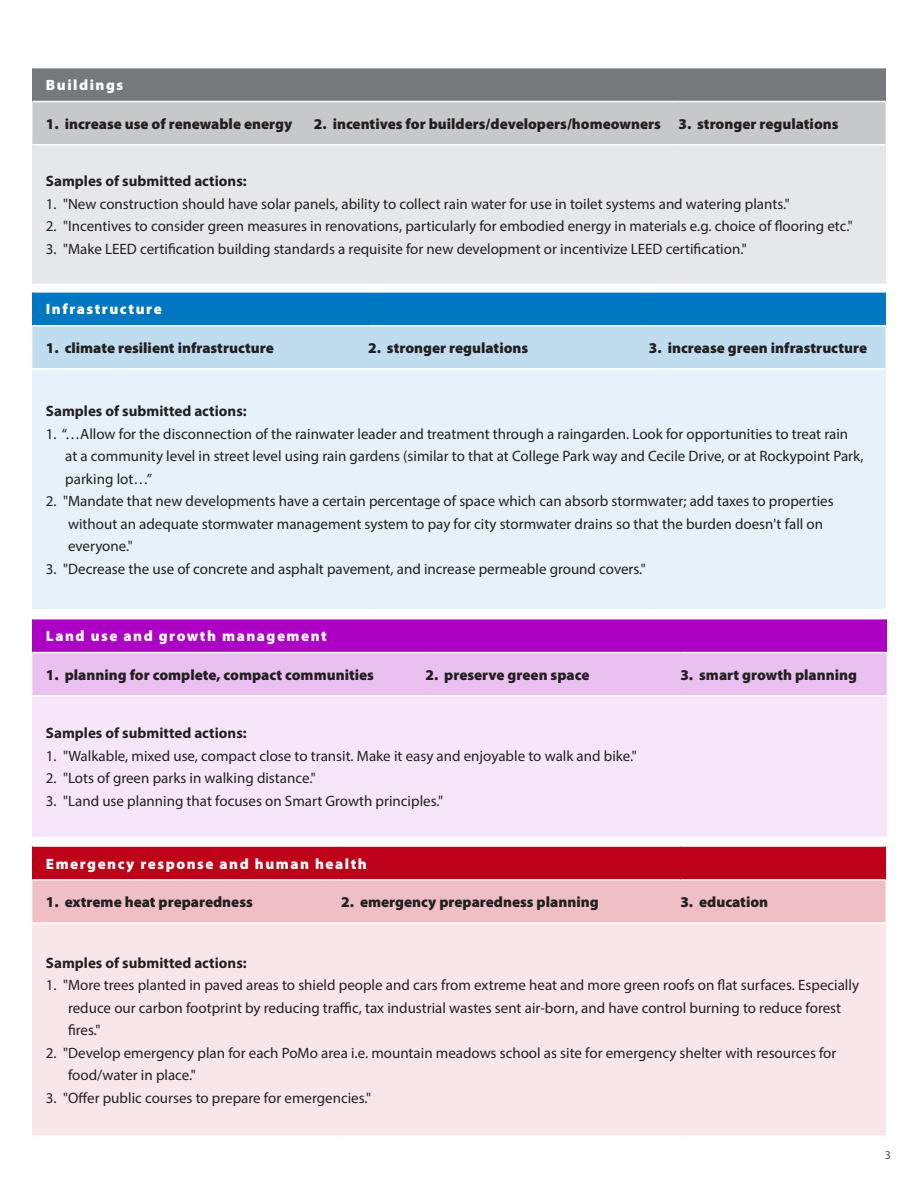
<style>
.page{position:relative;width:918px;height:1188px;background:#fff}
.page>*{position:absolute;margin:0;border:0;box-sizing:border-box;transform-origin:0 0}
.t1{font:15px/22.5px "Myriad Pro";color:#231f20}
.tabbed_top_3{font:900 15px "Myriad Pro";color:#231f20}
.t2{font:700 15px "Myriad Pro";color:#231f20}
.category{font:900 15px "Myriad Pro";letter-spacing:.1em;color:#fff}
.t3{font:12px "Myriad Pro";color:#4b4c4d}
</style>
<div class="page">
<div style="left:32px;top:68px;width:854px;height:34px;background:#76787b"></div>
<div style="left:32px;top:102px;width:854px;height:42px;background:#c7c8ca"></div>
<div style="left:32px;top:145px;width:854px;height:139px;background:#e6e7e9"></div>
<hr style="left:32px;top:101px;width:282px;height:1px;background:#fff">
<hr style="left:314px;top:101px;width:364px;height:1px;background:#fff">
<hr style="left:678px;top:101px;width:208px;height:1px;background:#fff">
<div style="left:32px;top:292px;width:854px;height:34px;background:#0078c1"></div>
<div style="left:32px;top:326px;width:854px;height:42px;background:#bfddef"></div>
<div style="left:32px;top:369px;width:854px;height:241px;background:#e6f1f9"></div>
<hr style="left:32px;top:609px;width:336px;height:2px;background:#fff">
<hr style="left:368px;top:609px;width:281px;height:2px;background:#fff">
<hr style="left:649px;top:609px;width:237px;height:2px;background:#fff">
<hr style="left:32px;top:325px;width:336px;height:1px;background:#fff">
<hr style="left:368px;top:325px;width:281px;height:1px;background:#fff">
<hr style="left:649px;top:325px;width:237px;height:1px;background:#fff">
<hr style="left:32px;top:368px;width:336px;height:2px;background:#fff">
<hr style="left:368px;top:368px;width:281px;height:2px;background:#fff">
<hr style="left:649px;top:368px;width:237px;height:2px;background:#fff">
<hr style="left:32px;top:291px;width:336px;height:2px;background:#fff">
<hr style="left:368px;top:291px;width:281px;height:2px;background:#fff">
<hr style="left:649px;top:291px;width:237px;height:2px;background:#fff">
<div style="left:32px;top:619px;width:855px;height:34px;background:#ac01c5"></div>
<div style="left:32px;top:653px;width:855px;height:42px;background:#eac0f0"></div>
<div style="left:32px;top:696px;width:855px;height:141px;background:#f7e6f9"></div>
<hr style="left:32px;top:652px;width:394px;height:1px;background:#fff">
<hr style="left:426px;top:652px;width:254px;height:1px;background:#fff">
<hr style="left:680px;top:652px;width:207px;height:1px;background:#fff">
<hr style="left:32px;top:695px;width:394px;height:2px;background:#fff">
<hr style="left:426px;top:695px;width:254px;height:2px;background:#fff">
<hr style="left:680px;top:695px;width:207px;height:2px;background:#fff">
<div style="left:32px;top:846px;width:854px;height:34px;background:#be0018"></div>
<div style="left:32px;top:881px;width:854px;height:41px;background:#efbfc5"></div>
<div style="left:32px;top:923px;width:854px;height:213px;background:#f9e6e8"></div>
<hr style="left:32px;top:1135px;width:309px;height:2px;background:#fff">
<hr style="left:341px;top:1135px;width:339px;height:2px;background:#fff">
<hr style="left:680px;top:1135px;width:206px;height:2px;background:#fff">
<hr style="left:32px;top:879px;width:309px;height:2px;background:#fff">
<hr style="left:341px;top:879px;width:339px;height:2px;background:#fff">
<hr style="left:680px;top:879px;width:206px;height:2px;background:#fff">
<hr style="left:32px;top:922px;width:309px;height:2px;background:#fff">
<hr style="left:341px;top:922px;width:339px;height:2px;background:#fff">
<hr style="left:680px;top:922px;width:206px;height:2px;background:#fff">
<hr style="left:32px;top:845px;width:309px;height:2px;background:#fff">
<hr style="left:341px;top:845px;width:339px;height:2px;background:#fff">
<hr style="left:680px;top:845px;width:206px;height:2px;background:#fff">
<p class="category" style="left:46px;top:77px;width:79px">Buildings</p>
<p class="tabbed_top_3" style="left:46px;top:115px;width:248px">1. increase use of renewable energy</p>
<p class="tabbed_top_3" style="left:314px;top:115px;width:349px">2. incentives for builders/developers/homeowners</p>
<p class="tabbed_top_3" style="left:678px;top:115px;width:162px">3. stronger regulations</p>
<p class="t2" style="left:46px;top:172px;width:202px">Samples of submitted actions:</p>
<p class="t1" style="left:46px;top:192px;width:745px">1. "New construction should have solar panels, ability to collect rain water for use in toilet systems and watering plants."</p>
<p class="t1" style="left:46px;top:215px;width:809px">2. "Incentives to consider green measures in renovations, particularly for embodied energy in materials e.g. choice of flooring etc."</p>
<p class="t1" style="left:46px;top:237px;width:703px">3. "Make LEED certification building standards a requisite for new development or incentivize LEED certification."</p>
<p class="category" style="left:46px;top:301px;width:117px">Infrastructure</p>
<p class="tabbed_top_3" style="left:46px;top:339px;width:229px">1. climate resilient infrastructure</p>
<p class="tabbed_top_3" style="left:368px;top:339px;width:162px">2. stronger regulations</p>
<p class="tabbed_top_3" style="left:649px;top:339px;width:220px">3. increase green infrastructure</p>
<p class="t2" style="left:46px;top:402px;width:202px">Samples of submitted actions:</p>
<p class="t1" style="left:65px;top:422px;width:800px;text-indent:-19px">1. “…Allow for the disconnection of the rainwater leader and treatment through a raingarden. Look for opportunities to treat rain at a community level in street level using rain gardens (similar to that at College Park way and Cecile Drive, or at Rockypoint Park, parking lot…”</p>
<p class="t1" style="left:68px;top:490px;width:767px;text-indent:-22px">2. "Mandate that new developments have a certain percentage of space which can absorb stormwater; add taxes to properties without an adequate stormwater management system to pay for city stormwater drains so that the burden doesn't fall on everyone."</p>
<p class="t1" style="left:46px;top:557px;width:602px">3. "Decrease the use of concrete and asphalt pavement, and increase permeable ground covers."</p>
<p class="category" style="left:46px;top:628px;width:283px">Land use and growth management</p>
<p class="tabbed_top_3" style="left:46px;top:666px;width:330px">1. planning for complete, compact communities</p>
<p class="tabbed_top_3" style="left:426px;top:666px;width:165px">2. preserve green space</p>
<p class="tabbed_top_3" style="left:680px;top:666px;width:178px">3. smart growth planning</p>
<p class="t2" style="left:46px;top:724px;width:202px">Samples of submitted actions:</p>
<p class="t1" style="left:46px;top:744px;width:593px">1. "Walkable, mixed use, compact close to transit. Make it easy and enjoyable to walk and bike."</p>
<p class="t1" style="left:46px;top:767px;width:272px">2. "Lots of green parks in walking distance."</p>
<p class="t1" style="left:46px;top:789px;width:399px">3. "Land use planning that focuses on Smart Growth principles."</p>
<p class="category" style="left:46px;top:855px;width:323px">Emergency response and human health</p>
<p class="tabbed_top_3" style="left:46px;top:894px;width:209px">1. extreme heat preparedness</p>
<p class="tabbed_top_3" style="left:341px;top:894px;width:259px">2. emergency preparedness planning</p>
<p class="tabbed_top_3" style="left:680px;top:894px;width:89px">3. education</p>
<p class="t2" style="left:46px;top:953px;width:202px">Samples of submitted actions:</p>
<p class="t1" style="left:68px;top:974px;width:793px;text-indent:-22px">1. "More trees planted in paved areas to shield people and cars from extreme heat and more green roofs on flat surfaces. Especially reduce our carbon footprint by reducing traffic, tax industrial wastes sent air-born, and have control burning to reduce forest fires."</p>
<p class="t1" style="left:68px;top:1041px;width:770px;text-indent:-22px">2. "Develop emergency plan for each PoMo area i.e. mountain meadows school as site for emergency shelter with resources for food/water in place."</p>
<p class="t1" style="left:46px;top:1086px;width:327px">3. "Offer public courses to prepare for emergencies."</p>
<p class="t3" style="left:885px;top:1147px;width:8px">3</p>
</div>
